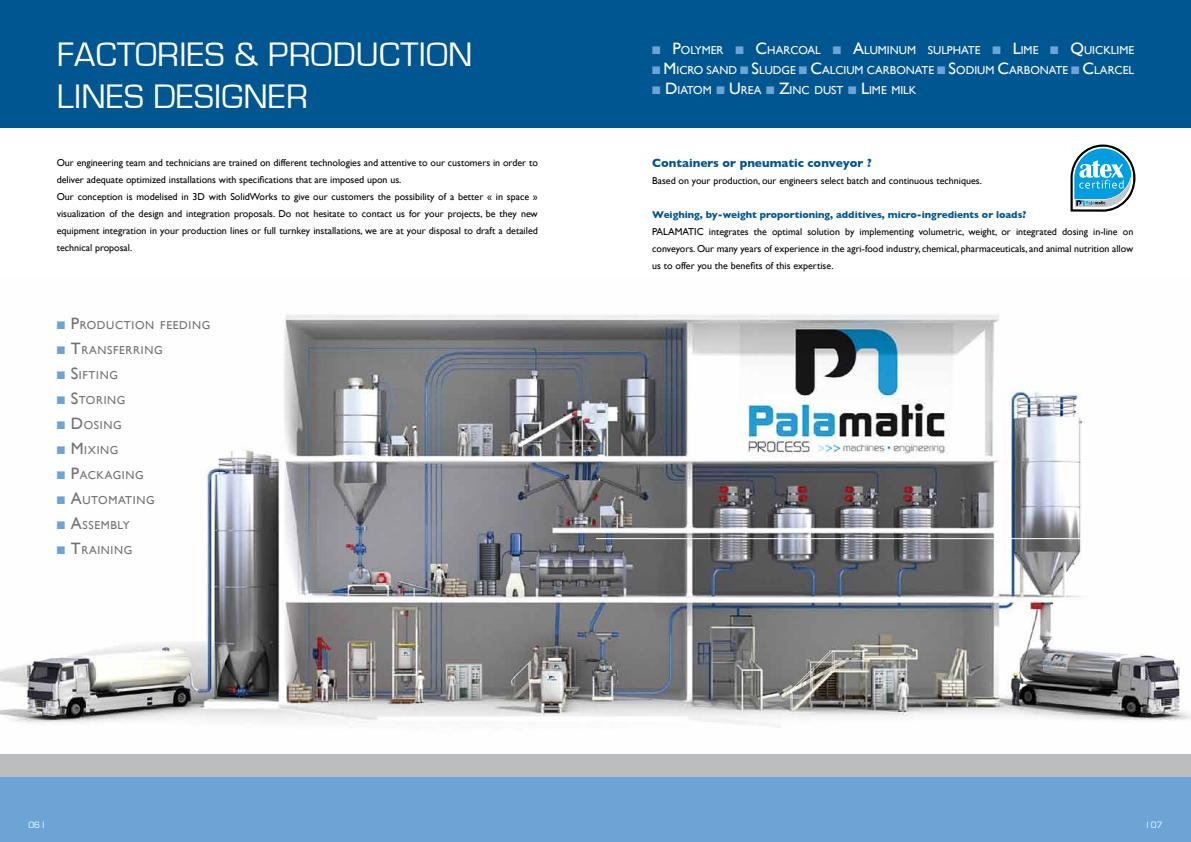
<style>
.page{position:relative;width:1191px;height:842px;background:#fff}
.page>*{position:absolute;margin:0;border:0;box-sizing:border-box;transform-origin:0 0}
.t1{font:35px/42px "Eurostile";letter-spacing:.01em;color:#fff}
.t2{font:700 12px "Gill Sans";color:#005690}
.t3{font:11.6px "Gill Sans";color:#fff}
.t4{font:11.6px "Gill Sans";letter-spacing:.055em;color:#707172}
.t5{font:10px/17px "Gill Sans";color:#000}
.t6{font:700 10px "Gill Sans";color:#005690}
.t7{font:9.5px "Eurostile";color:#fff}
.s1{color:#6ca5d5}
.s2{font-size:16.5px}
</style>
<div class="page">
<div style="left:0;top:0;width:595px;height:128px;background:#005690"></div>
<div style="left:595px;top:0;width:596px;height:128px;background:#005690"></div>
<img style="left:0;top:314px;width:1191px;height:414px">
<hr style="left:595px;top:538px;width:596px;height:1px;background:#fff">
<div style="left:0;top:765px;width:595px;height:77px;background:#6ca5d5"></div>
<div style="left:595px;top:765px;width:596px;height:77px;background:#6ca5d5"></div>
<div style="left:0;top:754px;width:595px;height:23px;background:#bbbdbe"></div>
<div style="left:595px;top:754px;width:596px;height:23px;background:#bbbdbe"></div>
<svg style="left:1070px;top:145px;width:65px;height:67px"></svg>
<h1 class="t1" style="left:57px;top:34px;width:417px">FACTORIES &amp; PRODUCTION<br>LINES DESIGNER</h1>
<p class="t3" style="left:652px;top:43px;width:483px"><span class="s1">■</span> <span class="s2">P</span>OLYMER <span class="s1">■</span> <span class="s2">C</span>HARCOAL <span class="s1">■</span> <span class="s2">A</span>LUMINUM SULPHATE <span class="s1">■</span> <span class="s2">L</span>IME <span class="s1">■</span> <span class="s2">Q</span>UICKLIME</p>
<p class="t3" style="left:652px;top:63px;width:483px"><span class="s1">■</span> <span class="s2">M</span> ICRO SAND <span class="s1">■</span> <span class="s2">S</span>LUDGE <span class="s1">■</span> <span class="s2">C</span>ALCIUM CARBONATE <span class="s1">■</span> <span class="s2">S</span>ODIUM <span class="s2">C</span>ARBONATE <span class="s1">■</span> <span class="s2">C</span>LARCEL</p>
<p class="t3" style="left:652px;top:83px;width:266px"><span class="s1">■</span> <span class="s2">D</span>IATOM <span class="s1">■</span> <span class="s2">U</span>REA <span class="s1">■</span> <span class="s2">Z</span>INC DUST <span class="s1">■</span> <span class="s2">L</span>IME MILK</p>
<p class="t5" style="left:57px;top:154px;width:482px">Our engineering team and technicians are trained on different technologies and attentive to our customers in order to deliver adequate optimized installations with specifications that are imposed upon us.<br>Our conception is modelised in 3D with SolidWorks to give our customers the possibility of a better « in space » visualization of the design and integration proposals. Do not hesitate to contact us for your projects, be they new equipment integration in your production lines or full turnkey installations, we are at your disposal to draft a detailed technical proposal.</p>
<p class="t2" style="left:652px;top:156px;width:221px">Containers or pneumatic conveyor ?</p>
<p class="t5" style="left:652px;top:172px;width:331px">Based on your production, our engineers select batch and continuous techniques.</p>
<p class="t6" style="left:652px;top:209px;width:376px">Weighing, by-weight proportioning, additives, micro-ingredients or loads?</p>
<p class="t5" style="left:652px;top:223px;width:482px;text-align:justify">Palamatic integrates the optimal solution by implementing volumetric, weight, or integrated dosing in-line on conveyors. Our many years of experience in the agri-food industry, chemical, pharmaceuticals, and animal nutrition allow us to offer you the benefits of this expertise.</p>
<p class="t4" style="left:57px;top:318px;width:155px"><span class="s1">■</span> <span class="s2">P</span>RODUCTION FEEDING</p>
<p class="t4" style="left:57px;top:343px;width:107px"><span class="s1">■</span> <span class="s2">T</span>RANSFERRING</p>
<p class="t4" style="left:57px;top:368px;width:63px"><span class="s1">■</span> <span class="s2">S</span>IFTING</p>
<p class="t4" style="left:57px;top:393px;width:70px"><span class="s1">■</span> <span class="s2">S</span>TORING</p>
<p class="t4" style="left:57px;top:418px;width:66px"><span class="s1">■</span> <span class="s2">D</span>OSING</p>
<p class="t4" style="left:57px;top:443px;width:63px"><span class="s1">■</span> <span class="s2">M</span> IXING</p>
<p class="t4" style="left:57px;top:468px;width:88px"><span class="s1">■</span> <span class="s2">P</span>ACKAGING</p>
<p class="t4" style="left:57px;top:493px;width:99px"><span class="s1">■</span> <span class="s2">A</span>UTOMATING</p>
<p class="t4" style="left:57px;top:518px;width:74px"><span class="s1">■</span> <span class="s2">A</span>SSEMBLY</p>
<p class="t4" style="left:57px;top:543px;width:77px"><span class="s1">■</span> <span class="s2">T</span>RAINING</p>
<p class="t7" style="left:28px;top:820px;width:17px">06 I</p>
<p class="t7" style="left:1146px;top:820px;width:17px">I 07</p>
</div>
